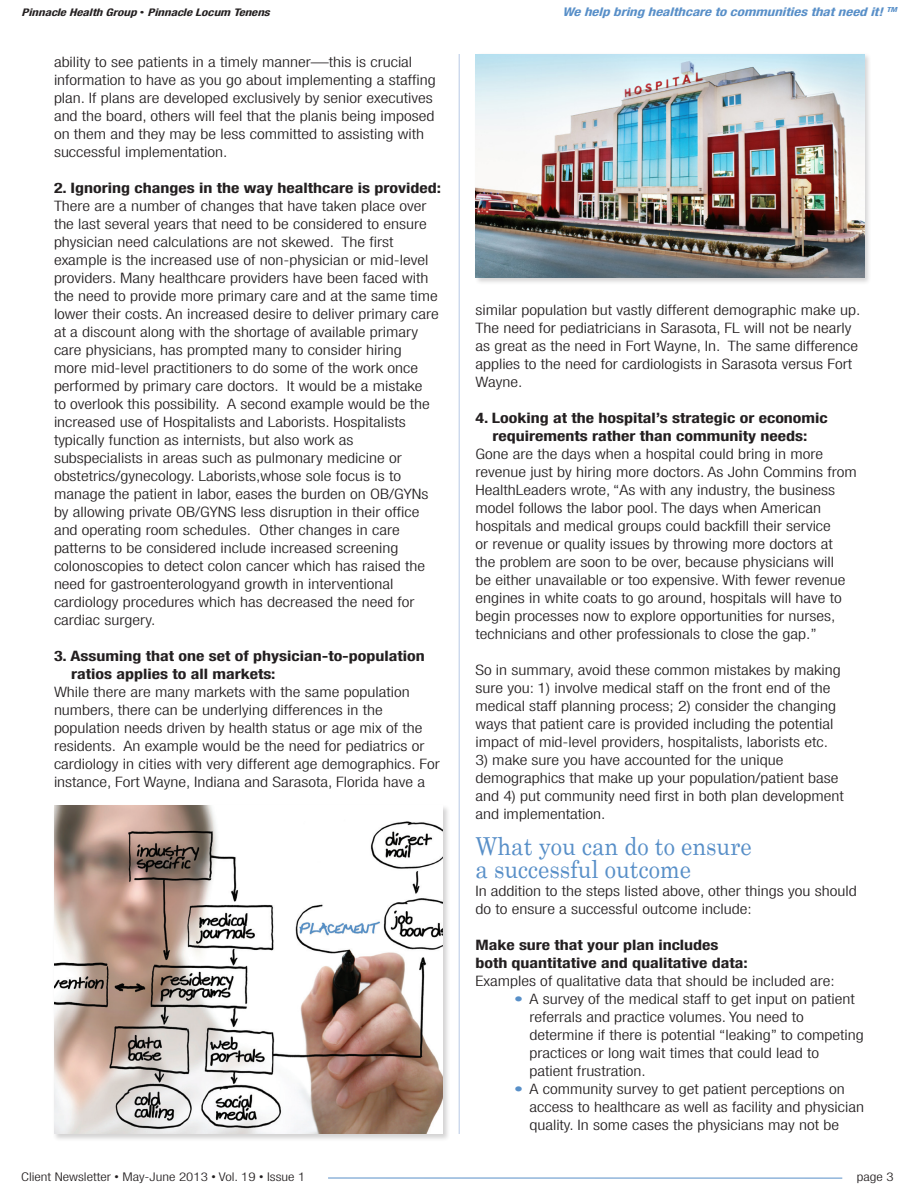
<style>
.page{position:relative;width:918px;height:1188px;background:#fff}
.page>*{position:absolute;margin:0;border:0;box-sizing:border-box;transform-origin:0 0}
.t1{font:24.75px "Century";color:#588fc8;scale:.91 1}
.t2{font:300 condensed 14.4px/18px "Helvetica Neue LT Std";color:#231f20;scale:1.25 1}
.t3{font:700 condensed 14.4px "Helvetica Neue LT Std";color:#231f20;scale:1.25 1}
.t4{font:300 condensed 12px "Helvetica Neue LT Std";color:#231f20;scale:1.25 1}
.t5{font:italic 700 condensed 12px "Helvetica Neue LT Std";color:#588fc8;scale:1.25 1}
.t6{font:italic 700 condensed 10.5px "Helvetica Neue LT Std";color:#231f20;scale:1.25 1}
.s1{font-family:"Arial";font-weight:400;font-style:normal;font-stretch:normal}
.s2{color:#588fc8}
.s3{font-family:"Arial Narrow";font-weight:400;font-stretch:normal}
</style>
<div class="page">
<hr style="left:459px;top:54px;width:1px;height:1080px;background:#b7c9e5">
<div style="left:52px;top:804px;width:398px;height:337px;background:#231f20;opacity:.2"></div>
<img style="left:54px;top:806px;width:389px;height:328px">
<div style="left:474px;top:52px;width:398px;height:234px;background:#231f20;opacity:.2"></div>
<img style="left:476px;top:54px;width:388px;height:224px">
<hr style="left:328px;top:1178px;width:514px;height:1px;background:#588fc8">
<p class="t6" style="left:22px;top:6px;width:200px">Pinnacle Health Group <span class="s1">•</span> Pinnacle Locum Tenens</p>
<p class="t5" style="left:562px;top:4px;width:269px">We help bring healthcare to communities that need it! <sup>TM</sup></p>
<p class="t2" style="left:54px;top:53px;width:288px">ability to see patients in a timely manner—this is crucial</p>
<p class="t2" style="left:54px;top:71px;width:307px">information to have as you go about implementing a staffing plan. If plans are developed exclusively by senior executives and the board, others will feel that the planis being imposed on them and they may be less committed to assisting with successful implementation.</p>
<p class="t3" style="left:54px;top:179px;width:311px">2. Ignoring changes in the way healthcare is provided:</p>
<p class="t2" style="left:54px;top:197px;width:300px">There are a number of changes that have taken place over the last several years that need to be considered to ensure</p>
<p class="t2" style="left:54px;top:233px;width:309px">physician need calculations are not skewed. The first example is the increased use of non-physician or mid-level providers. Many healthcare providers have been faced with the need to provide more primary care and at the same time lower their costs. An increased desire to deliver primary care at a discount along with the shortage of available primary care physicians, has prompted many to consider hiring<br>more mid-level practitioners to do some of the work once performed by primary care doctors. It would be a mistake<br>to overlook this possibility. A second example would be the increased use of Hospitalists and Laborists. Hospitalists</p>
<p class="t2" style="left:54px;top:431px;width:241px">typically function as internists, but also work as</p>
<p class="t2" style="left:54px;top:449px;width:280px">subspecialists in areas such as pulmonary medicine or</p>
<p class="t2" style="left:54px;top:467px;width:279px">obstetrics/gynecology. Laborists,whose sole focus is to</p>
<p class="t2" style="left:54px;top:485px;width:301px">manage the patient in labor, eases the burden on OB/GYNs by allowing private OB/GYNS less disruption in their office and operating room schedules. Other changes in care</p>
<p class="t2" style="left:54px;top:539px;width:277px">patterns to be considered include increased screening</p>
<p class="t2" style="left:54px;top:557px;width:298px">colonoscopies to detect colon cancer which has raised the need for gastroenterologyand growth in interventional</p>
<p class="t2" style="left:54px;top:593px;width:290px">cardiology procedures which has decreased the need for</p>
<p class="t2" style="left:54px;top:611px;width:83px">cardiac surgery.</p>
<p class="t3" style="left:54px;top:647px;width:298px">3. Assuming that one set of physician-to-population</p>
<p class="t3" style="left:71px;top:665px;width:165px">ratios applies to all markets:</p>
<p class="t2" style="left:54px;top:683px;width:286px">While there are many markets with the same population numbers, there can be underlying differences in the</p>
<p class="t2" style="left:54px;top:719px;width:310px">population needs driven by health status or age mix of the residents. An example would be the need for pediatrics or cardiology in cities with very different age demographics. For instance, Fort Wayne, Indiana and Sarasota, Florida have a</p>
<p class="t2" style="left:475px;top:301px;width:310px">similar population but vastly different demographic make up.<br>The need for pediatricians in Sarasota, FL will not be nearly as great as the need in Fort Wayne, In. The same difference applies to the need for cardiologists in Sarasota versus Fort Wayne.</p>
<p class="t3" style="left:475px;top:409px;width:284px">4. Looking at the hospital’s strategic or economic</p>
<p class="t3" style="left:493px;top:427px;width:253px">requirements rather than community needs:</p>
<p class="t2" style="left:475px;top:445px;width:280px">Gone are the days when a hospital could bring in more</p>
<p class="t2" style="left:475px;top:463px;width:307px">revenue just by hiring more doctors. As John Commins from</p>
<p class="t2" style="left:475px;top:481px;width:298px">HealthLeaders wrote, “As with any industry, the business model follows the labor pool. The days when American hospitals and medical groups could backfill their service or revenue or quality issues by throwing more doctors at the problem are soon to be over, because physicians will be either unavailable or too expensive. With fewer revenue engines in white coats to go around, hospitals will have to begin processes now to explore opportunities for nurses, technicians and other professionals to close the gap.”</p>
<p class="t2" style="left:475px;top:661px;width:294px">So in summary, avoid these common mistakes by making sure you: 1) involve medical staff on the front end of the medical staff planning process; 2) consider the changing ways that patient care is provided including the potential impact of mid-level providers, hospitalists, laborists etc.</p>
<p class="t2" style="left:475px;top:751px;width:248px">3) make sure you have accounted for the unique</p>
<p class="t2" style="left:475px;top:769px;width:296px">demographics that make up your population/patient base and 4) put community need first in both plan development and implementation.</p>
<p class="t1" style="left:475px;top:826px;width:305px">What you can do to ensure</p>
<p class="t1" style="left:475px;top:848px;width:239px">a successful outcome</p>
<p class="t2" style="left:475px;top:882px;width:307px">In addition to the steps listed above, other things you should do to ensure a successful outcome include:</p>
<p class="t3" style="left:475px;top:936px;width:196px">Make sure that your plan includes</p>
<p class="t3" style="left:475px;top:954px;width:219px">both quantitative and qualitative data:</p>
<p class="t2" style="left:475px;top:972px;width:289px">Examples of qualitative data that should be included are:</p>
<p class="t2" style="left:514px;top:990px;width:274px"><span class="s2">•</span> A survey of the medical staff to get input on patient</p>
<p class="t2" style="left:529px;top:1008px;width:221px">referrals and practice volumes. You need to</p>
<p class="t2" style="left:529px;top:1026px;width:269px">determine if there is potential “leaking” to competing</p>
<p class="t2" style="left:529px;top:1044px;width:233px">practices or long wait times that could lead to</p>
<p class="t2" style="left:529px;top:1062px;width:95px">patient frustration.</p>
<p class="t2" style="left:514px;top:1080px;width:266px"><span class="s2">•</span> A community survey to get patient perceptions on</p>
<p class="t2" style="left:529px;top:1098px;width:269px">access to healthcare as well as facility and physician</p>
<p class="t2" style="left:529px;top:1116px;width:249px">quality. In some cases the physicians may not be</p>
<p class="t4" style="left:21px;top:1170px;width:229px">Client Newsletter <span class="s3">•</span> May-June 2013 <span class="s3">•</span> Vol. 19 <span class="s3">•</span> Issue 1</p>
<p class="t4" style="left:857px;top:1170px;width:31px">page 3</p>
</div>
